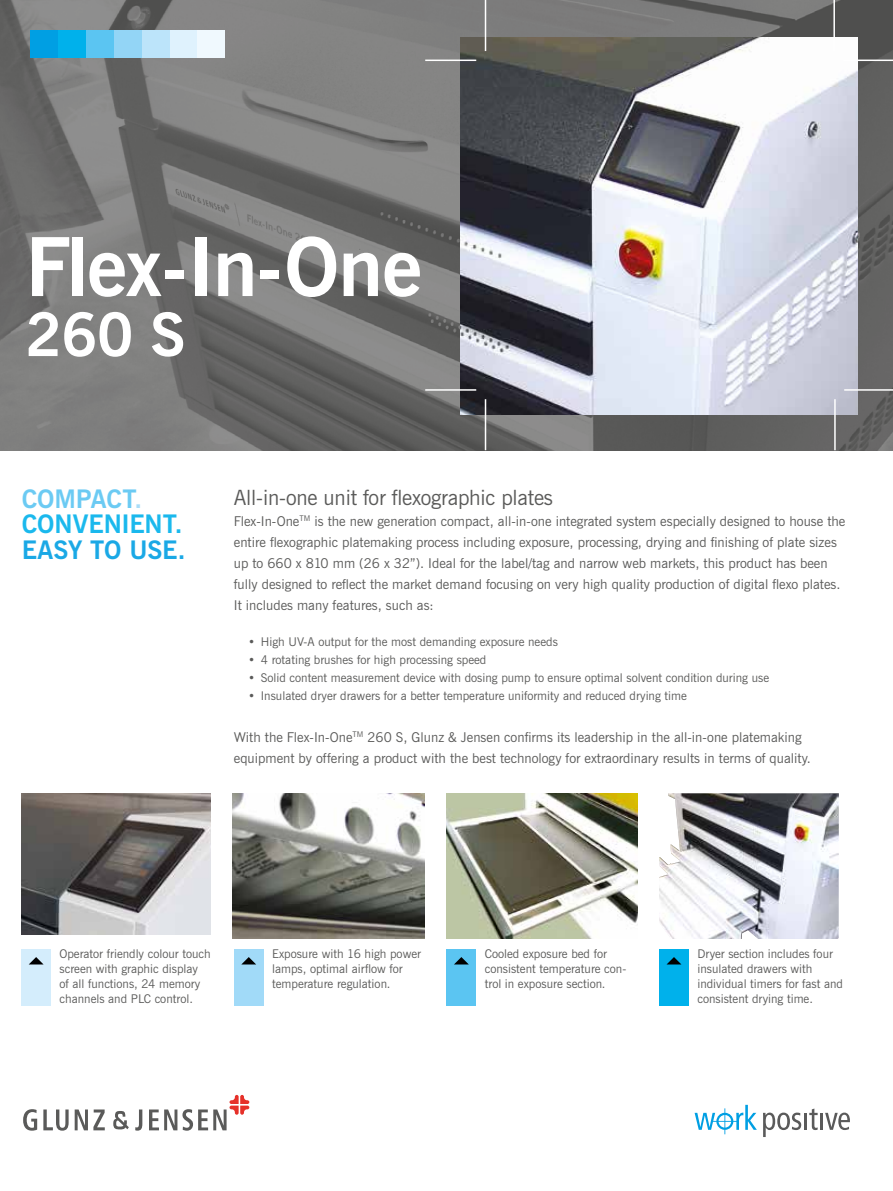
<style>
.page{position:relative;width:893px;height:1191px;background:#fff}
.page>*{position:absolute;margin:0;border:0;box-sizing:border-box;transform-origin:0 0}
.t1{font:700 81px "News Gothic";letter-spacing:-.01em;color:#fff}
.t2{font:700 60px "News Gothic";color:#fff}
.t3{font:700 25.5px/25.5px "News Gothic";letter-spacing:-.005em;color:#00b1eb}
.t4{font:700 25.5px "News Gothic";letter-spacing:-.005em;color:#009fe3}
.t5{font:21px "News Gothic";letter-spacing:-.01em;color:#5a5a59}
.t6{font:13.5px/21px "News Gothic";color:#5a5a59}
.t7{font:12px/15px "News Gothic";color:#5a5a59}
.s1{color:#5bc5f2}
.s2{color:#a1daf8}
</style>
<div class="page">
<img style="left:0;top:0;width:893px;height:450px">
<div style="left:197px;top:30px;width:28px;height:27px;background:#f0f9fe"></div>
<div style="left:169px;top:30px;width:28px;height:27px;background:#dff2fd"></div>
<div style="left:142px;top:30px;width:27px;height:27px;background:#bce4fa"></div>
<div style="left:114px;top:30px;width:28px;height:27px;background:#93d5f6"></div>
<div style="left:86px;top:30px;width:28px;height:27px;background:#5bc5f2"></div>
<div style="left:58px;top:30px;width:28px;height:27px;background:#00b1eb"></div>
<div style="left:30px;top:30px;width:28px;height:27px;background:#009fe3"></div>
<div style="left:21px;top:949px;width:30px;height:57px;background:#d4edfc"></div>
<div style="left:234px;top:949px;width:30px;height:57px;background:#a1daf8"></div>
<div style="left:446px;top:949px;width:30px;height:57px;background:#5bc5f2"></div>
<div style="left:659px;top:949px;width:30px;height:57px;background:#00b1eb"></div>
<svg style="left:29px;top:957px;width:14px;height:7px"></svg>
<svg style="left:242px;top:957px;width:14px;height:7px"></svg>
<svg style="left:454px;top:957px;width:15px;height:7px"></svg>
<svg style="left:667px;top:957px;width:14px;height:7px"></svg>
<img style="left:659px;top:793px;width:180px;height:146px">
<img style="left:233px;top:793px;width:191px;height:146px">
<img style="left:446px;top:793px;width:192px;height:146px">
<svg style="left:23px;top:1109px;width:14px;height:21px"></svg>
<svg style="left:43px;top:1109px;width:26px;height:21px"></svg>
<svg style="left:75px;top:1109px;width:30px;height:21px"></svg>
<svg style="left:113px;top:1111px;width:16px;height:18px"></svg>
<svg style="left:135px;top:1109px;width:7px;height:21px"></svg>
<svg style="left:149px;top:1094px;width:100px;height:36px"></svg>
<svg style="left:763px;top:1112px;width:38px;height:25px"></svg>
<hr style="left:804px;top:1112px;width:3px;height:17px;background:#5a5a5a">
<svg style="left:809px;top:1108px;width:9px;height:22px"></svg>
<hr style="left:820px;top:1112px;width:3px;height:17px;background:#5a5a5a">
<svg style="left:825px;top:1112px;width:25px;height:18px"></svg>
<svg style="left:695px;top:1104px;width:62px;height:30px"></svg>
<img style="left:21px;top:793px;width:189px;height:141px">
<img style="left:460px;top:37px;width:398px;height:378px">
<hr style="left:485px;top:0;width:1px;height:51px;background:#fff">
<hr style="left:425px;top:60px;width:51px;height:1px;background:#fff">
<hr style="left:485px;top:399px;width:1px;height:51px;background:#fff">
<hr style="left:425px;top:389px;width:51px;height:2px;background:#fff">
<hr style="left:834px;top:399px;width:2px;height:51px;background:#fff">
<hr style="left:844px;top:389px;width:49px;height:2px;background:#fff">
<hr style="left:833px;top:0;width:2px;height:51px;background:#fff">
<hr style="left:843px;top:60px;width:50px;height:1px;background:#fff">
<h1 class="t1" style="left:25px;top:213px;width:398px">Flex-In-One</h1>
<h2 class="t2" style="left:25px;top:295px;width:161px">260 S</h2>
<h3 class="t3" style="left:21px;top:487px;width:163px"><span class="s1">COMPACT</span><span class="s2">.<br></span>CONVENIENT.</h3>
<h3 class="t4" style="left:21px;top:533px;width:166px">EASY TO USE.</h3>
<h3 class="t5" style="left:234px;top:483px;width:321px">All-in-one unit for flexographic plates</h3>
<p class="t6" style="left:234px;top:510px;width:613px">Flex-In-One<sup>TM</sup> is the new generation compact, all-in-one integrated system especially designed to house the entire flexographic platemaking process including exposure, processing, drying and finishing of plate sizes up to 660 x 810 mm (26 x 32”). Ideal for the label/tag and narrow web markets, this product has been fully designed to reflect the market demand focusing on very high quality production of digital flexo plates.<br>It includes many features, such as:</p>
<p class="t7" style="left:248px;top:634px;width:311px">• High UV-A output for the most demanding exposure needs</p>
<p class="t7" style="left:248px;top:652px;width:240px">• 4 rotating brushes for high processing speed</p>
<p class="t7" style="left:248px;top:670px;width:522px">• Solid content measurement device with dosing pump to ensure optimal solvent condition during use</p>
<p class="t7" style="left:248px;top:688px;width:440px">• Insulated dryer drawers for a better temperature uniformity and reduced drying time</p>
<p class="t6" style="left:234px;top:726px;width:579px">With the Flex-In-One<sup>TM</sup> 260 S, Glunz &amp; Jensen confirms its leadership in the all-in-one platemaking equipment by offering a product with the best technology for extraordinary results in terms of quality.</p>
<p class="t7" style="left:60px;top:946px;width:153px">Operator friendly colour touch screen with graphic display<br>of all functions, 24 memory channels and PLC control.</p>
<p class="t7" style="left:272px;top:946px;width:150px">Exposure with 16 high power lamps, optimal airflow for temperature regulation.</p>
<p class="t7" style="left:485px;top:946px;width:143px">Cooled exposure bed for consistent temperature con&shy;trol in exposure section.</p>
<p class="t7" style="left:697px;top:946px;width:147px">Dryer section includes four insulated drawers with individual timers for fast and consistent drying time.</p>
</div>
